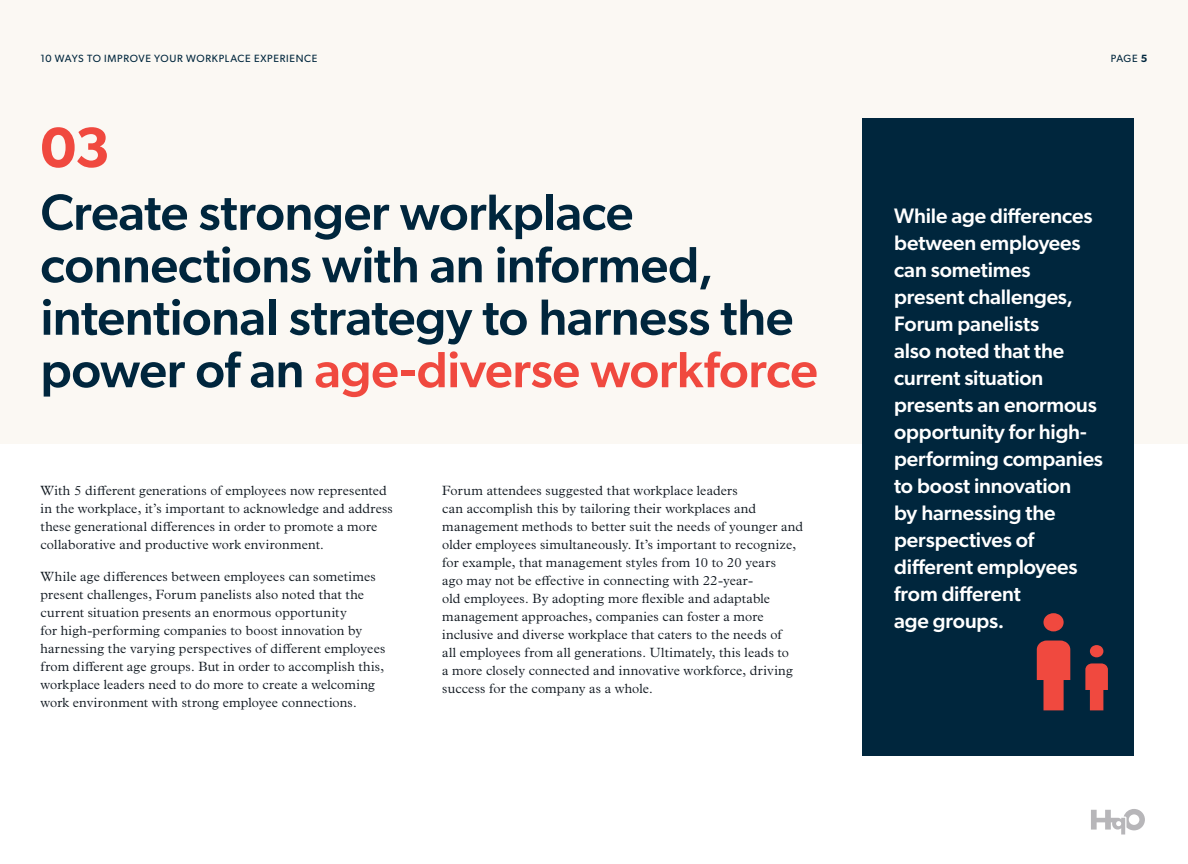
<style>
.page{position:relative;width:1188px;height:864px;background:#fff}
.page>*{position:absolute;margin:0;border:0;box-sizing:border-box;transform-origin:0 0}
.t1{font:600 57px "Gibson";color:#f0493f}
.t2{font:500 51px/52.5px "Gibson";letter-spacing:-.005em;color:#00263d}
.t3{font:500 21px/27px "Gibson";letter-spacing:-.01em;color:#fff}
.t4{font:300 13.5px/18px "Plantin MT Pro";letter-spacing:.01em;color:#111921}
.t5{font:10.5px "Gibson";letter-spacing:.065em;color:#00263d}
.s1{font-weight:600}
.s2{color:#f0493f}
</style>
<div class="page">
<div style="left:0;top:0;width:1188px;height:444px;background:#fbf8f3"></div>
<div style="left:863px;top:119px;width:271px;height:637px;background:#00263d"></div>
<svg style="left:1037px;top:613px;width:33px;height:97px"></svg>
<svg style="left:1085px;top:645px;width:23px;height:65px"></svg>
<svg style="left:1091px;top:809px;width:54px;height:26px"></svg>
<p class="t5" style="left:40px;top:52px;width:278px">10 WAYS TO IMPROVE YOUR WORKPLACE EXPERIENCE</p>
<p class="t5" style="left:1111px;top:52px;width:38px">PAGE <span class="s1">5</span></p>
<h1 class="t1" style="left:40px;top:113px;width:71px">03</h1>
<h2 class="t2" style="left:40px;top:185px;width:779px">Create stronger workplace connections with an informed, intentional strategy to harness the power of an <span class="s2">age-diverse workforce</span></h2>
<p class="t4" style="left:40px;top:482px;width:354px">With 5 different generations of employees now represented in the workplace, it’s important to acknowledge and address these generational differences in order to promote a more collaborative and productive work environment.</p>
<p class="t4" style="left:40px;top:567px;width:346px">While age differences between employees can sometimes present challenges, Forum panelists also noted that the current situation presents an enormous opportunity<br>for high-performing companies to boost innovation by harnessing the varying perspectives of different employees from different age groups. But in order to accomplish this, workplace leaders need to do more to create a welcoming work environment with strong employee connections.</p>
<p class="t4" style="left:442px;top:482px;width:362px">Forum attendees suggested that workplace leaders<br>can accomplish this by tailoring their workplaces and management methods to better suit the needs of younger and older employees simultaneously. It’s important to recognize, for example, that management styles from 10 to 20 years<br>ago may not be effective in connecting with 22-year-<br>old employees. By adopting more flexible and adaptable management approaches, companies can foster a more inclusive and diverse workplace that caters to the needs of<br>all employees from all generations. Ultimately, this leads to<br>a more closely connected and innovative workforce, driving success for the company as a whole.</p>
<p class="t3" style="left:894px;top:202px;width:210px">While age differences between employees can sometimes present challenges,<br>Forum panelists<br>also noted that the current situation presents an enormous opportunity for high&shy;performing companies to boost innovation<br>by harnessing the perspectives of different employees from different<br>age groups.</p>
</div>
